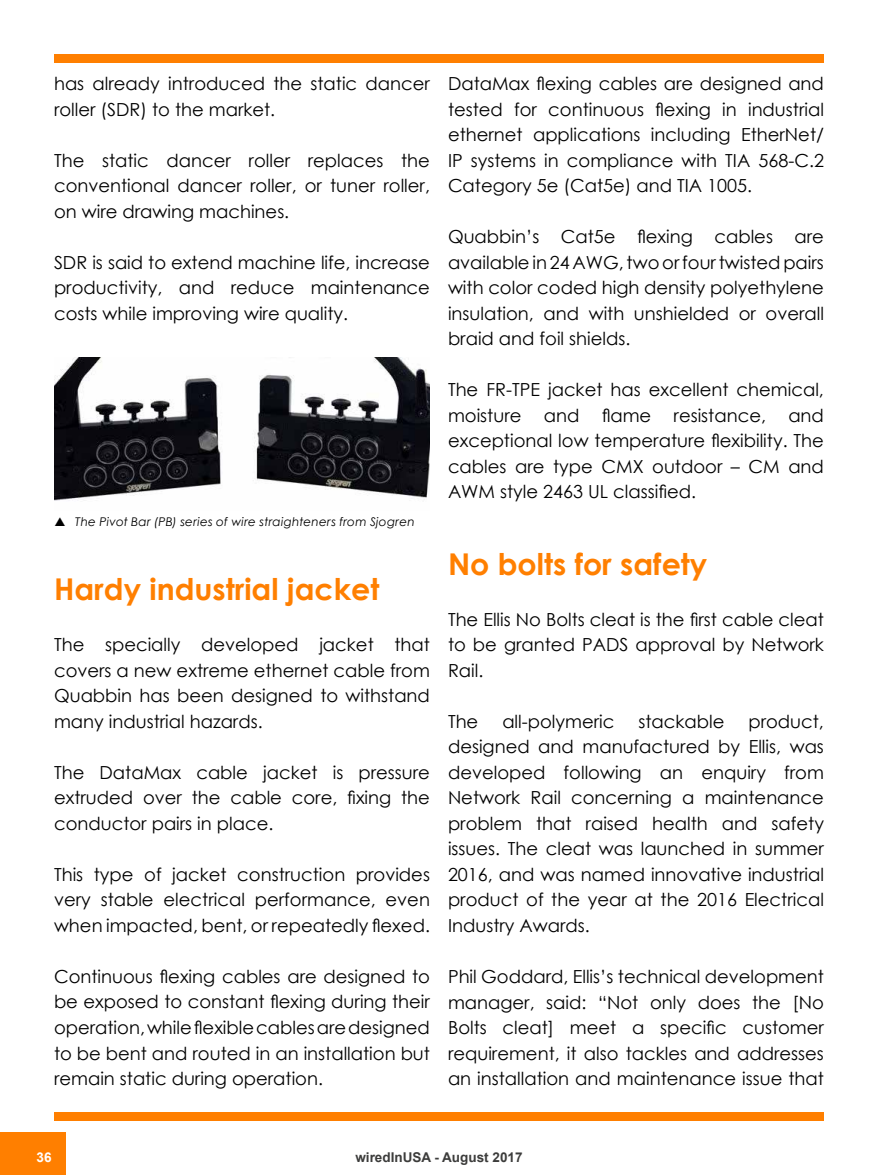
<style>
.page{position:relative;width:878px;height:1175px;background:#fff}
.page>*{position:absolute;margin:0;border:0;box-sizing:border-box;transform-origin:0 0}
.t1{font:700 30px "Century Gothic";color:#ff7f00}
.t2{font:18px/25.5px "Century Gothic";color:#000;text-align:justify}
.t3{font:700 13.5px "Arial";color:#3c3c3b}
.t4{font:700 13.5px "Arial";color:#fff}
.t5{font:italic 12px "Century Gothic";letter-spacing:.02em;color:#000}
</style>
<div class="page">
<div style="left:54px;top:55px;width:770px;height:8px;background:#ff7f00"></div>
<div style="left:54px;top:1112px;width:770px;height:8px;background:#ff7f00"></div>
<img style="left:55px;top:357px;width:375px;height:144px">
<div style="left:0;top:1132px;width:65px;height:42px;background:#ff7f00"></div>
<p class="t2" style="left:54px;top:71px;width:377px">has already introduced the static dancer roller (SDR) to the market.</p>
<p class="t2" style="left:54px;top:147px;width:377px">The static dancer roller replaces the conventional dancer roller, or tuner roller, on wire drawing machines.</p>
<p class="t2" style="left:54px;top:249px;width:377px">SDR is said to extend machine life, increase productivity, and reduce maintenance costs while improving wire quality.</p>
<p class="t5" style="left:75px;top:513px;width:341px">The Pivot Bar (PB) series of wire straighteners from Sjogren</p>
<h1 class="t1" style="left:54px;top:566px;width:327px">Hardy industrial jacket</h1>
<p class="t2" style="left:54px;top:632px;width:377px">The specially developed jacket that covers a new extreme ethernet cable from Quabbin has been designed to withstand many industrial hazards.</p>
<p class="t2" style="left:54px;top:759px;width:377px">The DataMax cable jacket is pressure extruded over the cable core, fixing the conductor pairs in place.</p>
<p class="t2" style="left:54px;top:861px;width:377px">This type of jacket construction provides very stable electrical performance, even when impacted, bent, or repeatedly flexed.</p>
<p class="t2" style="left:54px;top:963px;width:377px">Continuous flexing cables are designed to be exposed to constant flexing during their operation, while flexible cables are designed to be bent and routed in an installation but remain static during operation.</p>
<p class="t2" style="left:448px;top:71px;width:377px">DataMax flexing cables are designed and tested for continuous flexing in industrial ethernet applications including EtherNet/ IP systems in compliance with TIA 568-C.2<br>Category 5e (Cat5e) and TIA 1005.</p>
<p class="t2" style="left:448px;top:224px;width:377px">Quabbin’s Cat5e flexing cables are available in 24 AWG, two or four twisted pairs with color coded high density polyethylene insulation, and with unshielded or overall braid and foil shields.</p>
<p class="t2" style="left:448px;top:377px;width:377px">The FR-TPE jacket has excellent chemical, moisture and flame resistance, and exceptional low temperature flexibility. The cables are type CMX outdoor – CM and AWM style 2463 UL classified.</p>
<h1 class="t1" style="left:448px;top:541px;width:261px">No bolts for safety</h1>
<p class="t2" style="left:448px;top:606px;width:377px">The Ellis No Bolts cleat is the first cable cleat to be granted PADS approval by Network Rail.</p>
<p class="t2" style="left:448px;top:708px;width:32px">The</p>
<p class="t2" style="left:502px;top:708px;width:114px">all-polymeric</p>
<p class="t2" style="left:638px;top:708px;width:87px">stackable</p>
<p class="t2" style="left:448px;top:708px;width:377px;text-indent:300px">product, designed and manufactured by Ellis, was developed following an enquiry from Network Rail concerning a maintenance problem that raised health and safety issues. The cleat was launched in summer 2016, and was named innovative industrial product of the year at the 2016 Electrical Industry Awards.</p>
<p class="t2" style="left:448px;top:963px;width:377px">Phil Goddard, Ellis’s technical development manager, said: “Not only does the [No Bolts cleat] meet a specific customer requirement, it also tackles and addresses an installation and maintenance issue that</p>
<p class="t4" style="left:37px;top:1148px;width:17px">36</p>
<p class="t3" style="left:355px;top:1148px;width:169px">wiredInUSA - August 2017</p>
</div>
